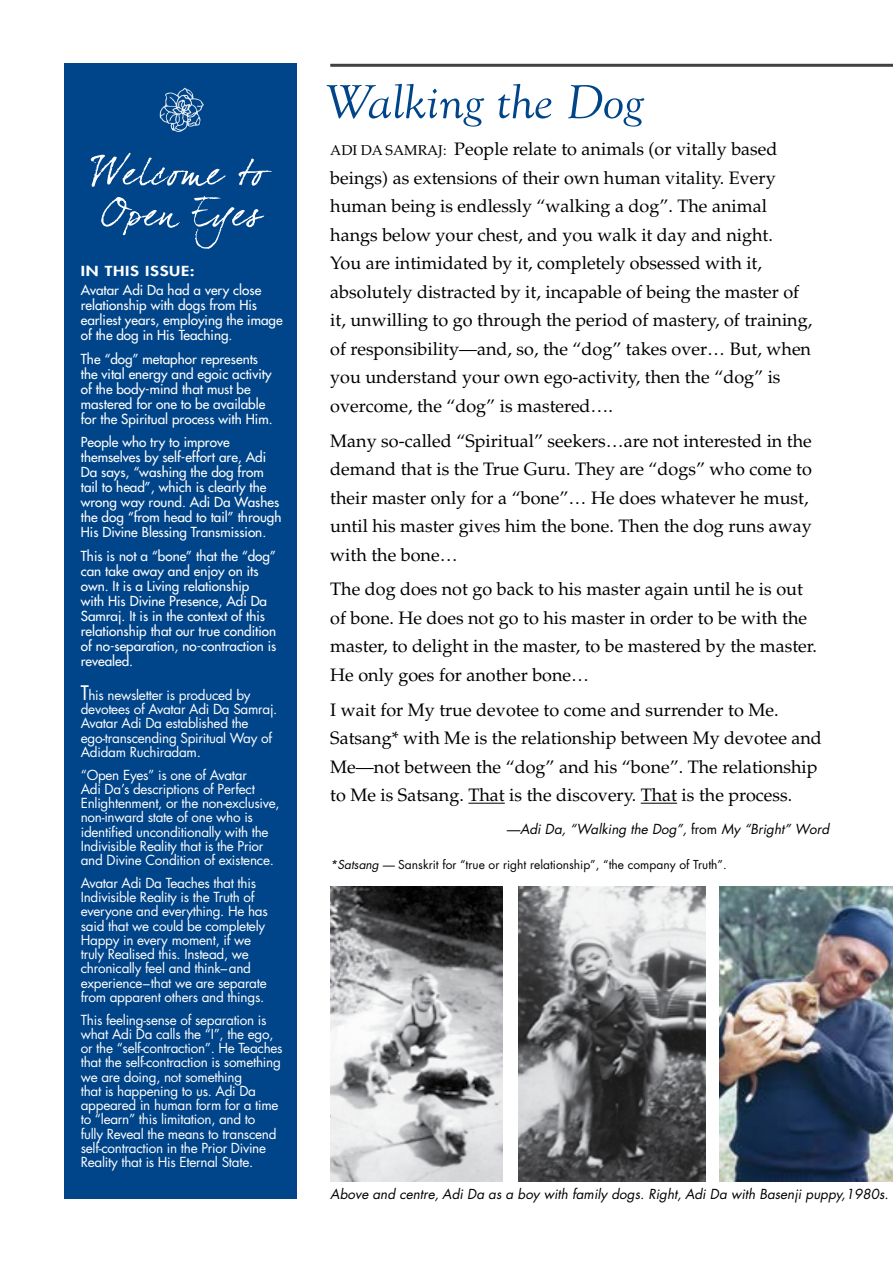
<style>
.page{position:relative;width:893px;height:1263px;background:#fff}
.page>*{position:absolute;margin:0;border:0;box-sizing:border-box;transform-origin:0 0}
.t1{font:italic 49.5px "Goudy Old Style T";letter-spacing:-.01em;color:#00458a;scale:1.1 1}
.t2{font:18px/28.5px "Palatino";color:#000}
.t3{font:13.5px/14.2px "Futura";letter-spacing:-.02em;color:#fff}
.t4{font:13.5px/15px "Futura";color:#fff}
.t5{font:italic 13.5px "Futura";color:#000}
.t6{font:800 13.5px "Futura";letter-spacing:.04em;color:#fff;scale:1.25 1}
.t7{font:12px "Futura";color:#000}
.s1{font-size:19.5px}
.s2{font-size:14.25px}
.s3{font-style:normal}
.s4{font-style:italic}
</style>
<div class="page">
<div style="left:64px;top:64px;width:232px;height:1135px;background:#00458a"></div>
<hr style="left:330px;top:64px;width:563px;height:3px;background:#414042">
<hr style="left:468px;top:803px;width:37px;height:1px;background:#000">
<hr style="left:641px;top:803px;width:36px;height:1px;background:#000">
<svg style="left:160px;top:88px;width:44px;height:44px"></svg>
<svg style="left:101px;top:196px;width:163px;height:53px"></svg>
<svg style="left:91px;top:153px;width:181px;height:34px"></svg>
<img style="left:330px;top:886px;width:173px;height:295px">
<img style="left:518px;top:886px;width:188px;height:295px">
<img style="left:719px;top:886px;width:174px;height:295px">
<p class="t6" style="left:81px;top:262px;width:93px">IN THIS ISSUE:</p>
<p class="t4" style="left:81px;top:283px;width:203px">Avatar Adi Da had a very close relationship with dogs from His earliest years, employing the image of the dog in His Teaching.</p>
<p class="t4" style="left:81px;top:351px;width:193px">The “dog” metaphor represents the vital energy and egoic activity of the body-mind that must be mastered for one to be available for the Spiritual process with Him.</p>
<p class="t4" style="left:81px;top:435px;width:202px">People who try to improve themselves by self-effort are, Adi<br>Da says, “washing the dog from tail to head”, which is clearly the wrong way round. Adi Da Washes the dog “from head to tail” through<br>His Divine Blessing Transmission.</p>
<p class="t4" style="left:81px;top:548px;width:197px">This is not a “bone” that the “dog” can take away and enjoy on its own. It is a Living relationship<br>with His Divine Presence, Adi Da<br>Samraj. It is in the context of this relationship that our true condition of no-separation, no-contraction is revealed.</p>
<p class="t3" style="left:81px;top:687px;width:198px"><span class="s1">T</span>his newsletter is produced by devotees of Avatar Adi Da Samraj.<br>Avatar Adi Da established the ego-transcending Spiritual Way of<br>Adidam Ruchiradam.</p>
<p class="t3" style="left:81px;top:767px;width:200px">“Open Eyes” is one of Avatar<br>Adi Da’s descriptions of Perfect Enlightenment, or the non-exclusive, non-inward state of one who is identified unconditionally with the Indivisible Reality that is the Prior and Divine Condition of existence.</p>
<p class="t3" style="left:81px;top:875px;width:189px">Avatar Adi Da Teaches that this<br>Indivisible Reality is the Truth of everyone and everything. He has said that we could be completely<br>Happy in every moment, if we truly Realised this. Instead, we chronically feel and think–and experience–that we are separate from apparent others and things.</p>
<p class="t3" style="left:81px;top:1012px;width:203px">This feeling-sense of separation is what Adi Da calls the “I”, the ego, or the “self-contraction”. He Teaches that the self-contraction is something we are doing, not something<br>that is happening to us. Adi Da appeared in human form for a time to “learn” this limitation, and to<br>fully Reveal the means to transcend self-contraction in the Prior Divine Reality that is His Eternal State.</p>
<h1 class="t1" style="left:324px;top:75px;width:291px">Walking the Dog</h1>
<p class="t2" style="left:330px;top:135px;width:483px"><span class="s2">ADI DA SAMRAJ:</span> People relate to animals (or vitally based beings) as extensions of their own human vitality. Every human being is endlessly “walking a dog”. The animal hangs below your chest, and you walk it day and night.<br>You are intimidated by it, completely obsessed with it, absolutely distracted by it, incapable of being the master of it, unwilling to go through the period of mastery, of training, of responsibility—and, so, the “dog” takes over… But, when you understand your own ego-activity, then the “dog” is overcome, the “dog” is mastered….</p>
<p class="t2" style="left:330px;top:426px;width:483px">Many so-called “Spiritual” seekers…are not interested in the demand that is the True Guru. They are “dogs” who come to their master only for a “bone”… He does whatever he must, until his master gives him the bone. Then the dog runs away with the bone…</p>
<p class="t2" style="left:330px;top:575px;width:488px">The dog does not go back to his master again until he is out of bone. He does not go to his master in order to be with the master, to delight in the master, to be mastered by the master.<br>He only goes for another bone…</p>
<p class="t2" style="left:330px;top:696px;width:493px">I wait for My true devotee to come and surrender to Me.<br>Satsang* with Me is the relationship between My devotee and Me—not between the “dog” and his “bone”. The relationship to Me is Satsang. That is the discovery. That is the process.</p>
<p class="t5" style="left:506px;top:820px;width:324px">—Adi Da, “Walking the Dog”, <span class="s3">from</span> My “Bright” Word</p>
<p class="t7" style="left:330px;top:857px;width:398px"><span class="s4">*Satsang —</span> Sanskrit for “true or right relationship”, “the company of Truth”.</p>
<p class="t5" style="left:330px;top:1184px;width:560px">Above and centre, Adi Da as a boy with family dogs. Right, Adi Da with Basenji puppy,1980s.</p>
</div>
